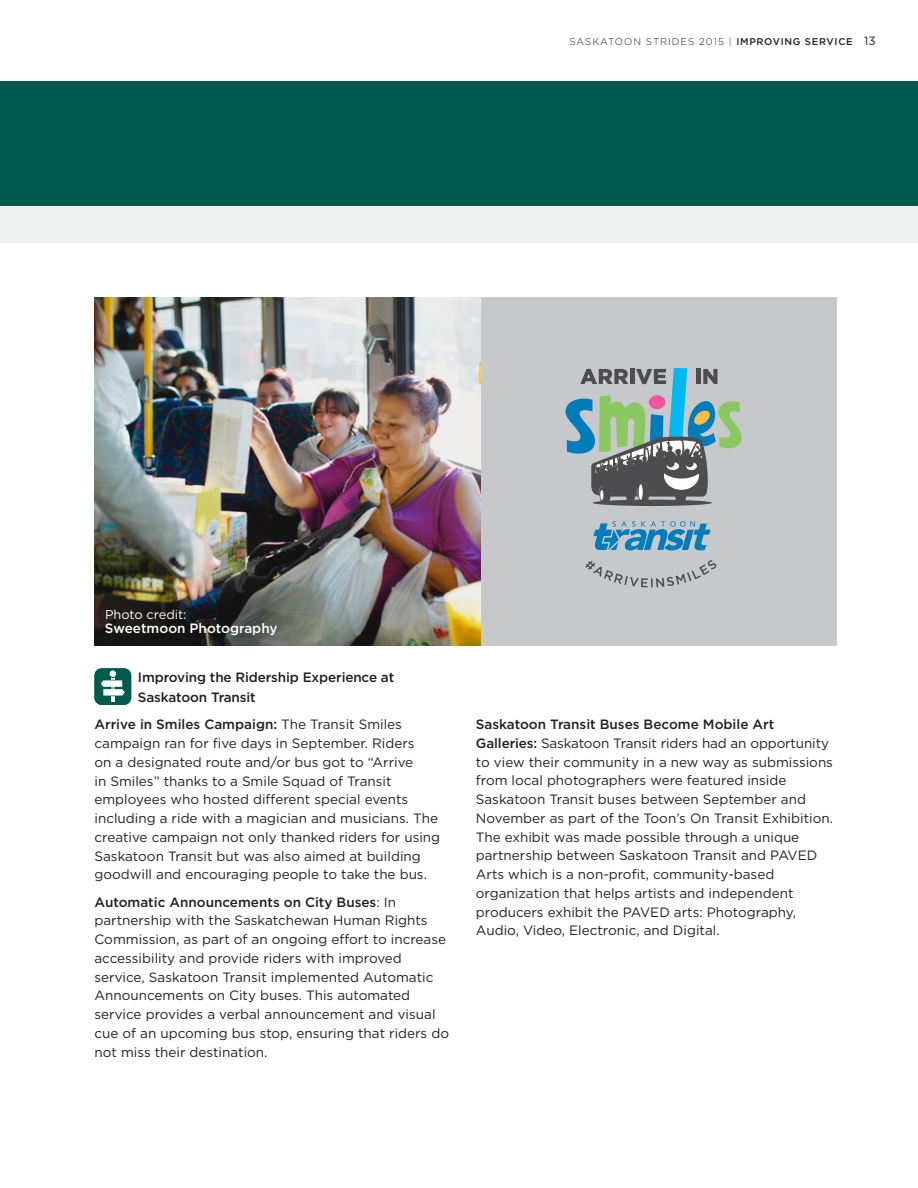
<style>
.page{position:relative;width:918px;height:1188px;background:#fff}
.page>*{position:absolute;margin:0;border:0;box-sizing:border-box;transform-origin:0 0}
.t1{font:13.5px/18.8px "Gotham";color:#231f20}
.t2{font:500 13.5px/19.5px "Gotham";letter-spacing:-.01em;color:#231f20}
.t3{font:500 13.5px "Gotham";color:#fff}
.t4{font:12.75px "Gotham";color:#fff}
.t5{font:300 9.75px "Gotham";letter-spacing:.1em;color:#231f20}
.s1{font-weight:500}
.s2{font-weight:400;font-size:12px}
</style>
<div class="page">
<div style="left:0;top:205px;width:918px;height:38px;background:#eff1f0"></div>
<div style="left:0;top:81px;width:918px;height:124px;background:#00594d"></div>
<div style="left:95px;top:668px;width:36px;height:37px;background:#00594d;border-radius:7px"></div>
<hr style="left:111px;top:675px;width:4px;height:27px;background:#fff">
<div style="left:109px;top:670px;width:8px;height:8px;background:#fff;border-radius:50%"></div>
<div style="left:109px;top:670px;width:8px;height:8px;border:1px solid #00594d;border-radius:50%"></div>
<svg style="left:100px;top:679px;width:25px;height:18px"></svg>
<img style="left:94px;top:297px;width:388px;height:349px">
<div style="left:482px;top:297px;width:355px;height:349px;background:#c7c8ca"></div>
<svg style="left:585px;top:560px;width:132px;height:27px"></svg>
<svg style="left:593px;top:521px;width:118px;height:29px"></svg>
<div style="left:593px;top:500px;width:119px;height:6px;background:#4d4d4f;border-radius:50%"></div>
<svg style="left:566px;top:368px;width:176px;height:134px"></svg>
<svg style="left:667px;top:462px;width:12px;height:8px"></svg>
<svg style="left:686px;top:462px;width:11px;height:8px"></svg>
<div style="left:667px;top:459px;width:8px;height:8px;background:#4d4d4f;border-radius:50%"></div>
<div style="left:686px;top:459px;width:8px;height:8px;background:#4d4d4f;border-radius:50%"></div>
<p class="t5" style="left:570px;top:35px;width:308px">SASKATOON STRIDES 2015 | <span class="s1">IMPROVING SERVICE</span> <span class="s2">13</span></p>
<p class="t4" style="left:105px;top:606px;width:83px">Photo credit:</p>
<p class="t3" style="left:105px;top:619px;width:174px">Sweetmoon Photography</p>
<p class="t2" style="left:138px;top:668px;width:258px">Improving the Ridership Experience at<br>Saskatoon Transit</p>
<p class="t1" style="left:95px;top:715px;width:347px"><span class="s1">Arrive in Smiles Campaign:</span> The Transit Smiles campaign ran for five days in September. Riders<br>on a designated route and/or bus got to “Arrive<br>in Smiles” thanks to a Smile Squad of Transit employees who hosted different special events including a ride with a magician and musicians. The creative campaign not only thanked riders for using Saskatoon Transit but was also aimed at building goodwill and encouraging people to take the bus.</p>
<p class="t1" style="left:95px;top:892px;width:356px"><span class="s1">Automatic Announcements on City Buses</span>: In partnership with the Saskatchewan Human Rights Commission, as part of an ongoing effort to increase accessibility and provide riders with improved service, Saskatoon Transit implemented Automatic Announcements on City buses. This automated service provides a verbal announcement and visual cue of an upcoming bus stop, ensuring that riders do not miss their destination.</p>
<p class="t1" style="left:476px;top:715px;width:359px"><span class="s1">Saskatoon Transit Buses Become Mobile Art Galleries:</span> Saskatoon Transit riders had an opportunity to view their community in a new way as submissions from local photographers were featured inside Saskatoon Transit buses between September and November as part of the Toon’s On Transit Exhibition.<br>The exhibit was made possible through a unique partnership between Saskatoon Transit and PAVED Arts which is a non-profit, community-based organization that helps artists and independent producers exhibit the PAVED arts: Photography, Audio, Video, Electronic, and Digital.</p>
</div>
